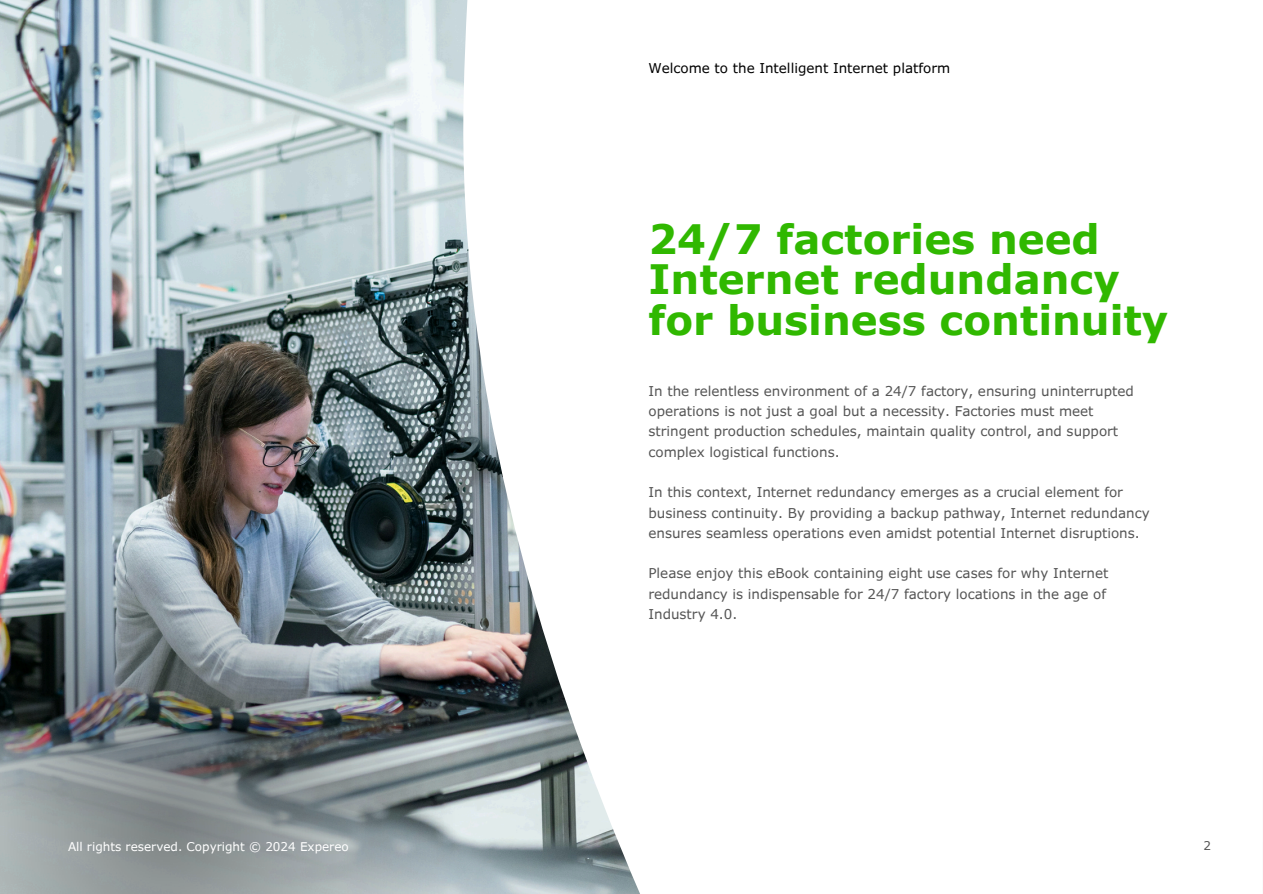
<style>
.page{position:relative;width:1263px;height:894px;background:#fff}
.page>*{position:absolute;margin:0;border:0;box-sizing:border-box;transform-origin:0 0}
.t1{font:700 40.5px/40.5px "Verdana Pro";color:#30b800}
.t2{font:13.5px/20.2px "Verdana Pro";color:#555}
.t3{font:13.5px "Verdana Pro";color:#000}
.t4{font:12px "Verdana Pro";color:#fff}
.t5{font:12px "Verdana Pro";color:#555}
</style>
<div class="page">
<img style="left:0;top:0;width:463px;height:893px">
<svg style="left:463px;top:0;width:177px;height:893px"></svg>
<img style="left:0;top:543px;width:454px;height:350px">
<h2 class="t3" style="left:648px;top:60px;width:303px">Welcome to the Intelligent Internet platform</h2>
<h2 class="t1" style="left:648px;top:217px;width:521px">24/7 factories need<br>Internet redundancy for business continuity</h2>
<h1 class="t2" style="left:648px;top:380px;width:487px">In the relentless environment of a 24/7 factory, ensuring uninterrupted operations is not just a goal but a necessity. Factories must meet stringent production schedules, maintain quality control, and support complex logistical functions.</h1>
<h2 class="t2" style="left:648px;top:481px;width:503px">In this context, Internet redundancy emerges as a crucial element for business continuity. By providing a backup pathway, Internet redundancy ensures seamless operations even amidst potential Internet disruptions.</h2>
<h2 class="t2" style="left:648px;top:562px;width:461px">Please enjoy this eBook containing eight use cases for why Internet redundancy is indispensable for 24/7 factory locations in the age of<br>Industry 4.0.</h2>
<p class="t4" style="left:68px;top:838px;width:282px">All rights reserved. Copyright © 2024 Expereo</p>
<p class="t5" style="left:1203px;top:838px;width:9px">2</p>
</div>
